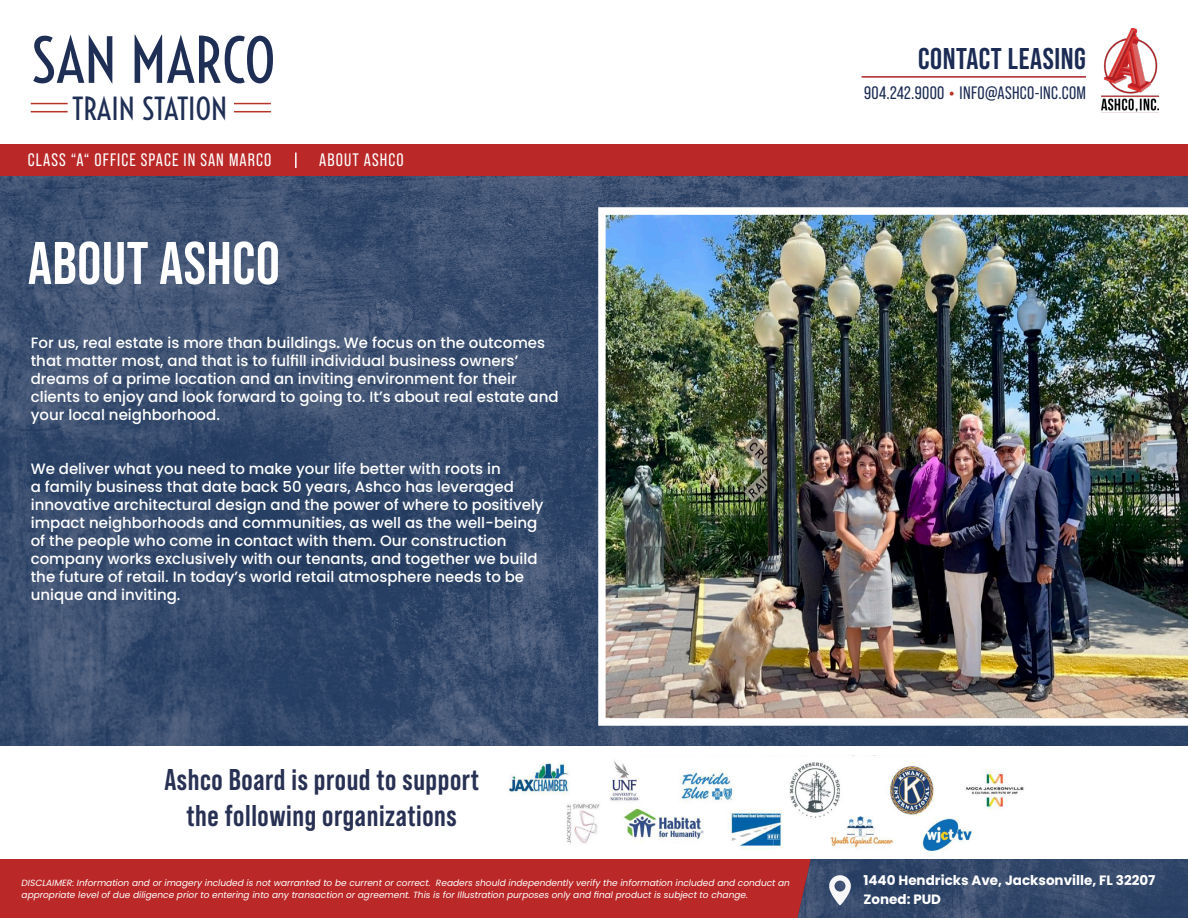
<style>
.page{position:relative;width:1188px;height:918px;background:#fff}
.page>*{position:absolute;margin:0;border:0;box-sizing:border-box;transform-origin:0 0}
.t1{font:700 60px "Bebas Neue Pro";letter-spacing:.01em;color:#fff}
.t2{font:60px "Voltaire";color:#1e2e54}
.t3{font:700 30px/36px "Bebas Neue Pro";letter-spacing:.02em;color:#283153;text-align:center}
.t4{font:700 30px "Bebas Neue Pro";letter-spacing:.02em;color:#1b2b53}
.t5{font:30px "Voltaire";letter-spacing:-.005em;color:#1e2e54}
.t6{font:18px "Bebas Neue Pro";letter-spacing:.06em;color:#fff}
.t7{font:18px "Bebas Neue Pro";letter-spacing:.02em;color:#1b2b53}
.t8{font:500 15px/18px "Poppins";color:#fff}
.t9{font:700 13.5px "Poppins";color:#fff}
.t10{font:italic 9px/12px "Poppins";color:#fff}
</style>
<div class="page">
<hr style="left:862px;top:76px;width:224px;height:2px;background:#ac2325">
<svg style="left:950px;top:92px;width:4px;height:4px"></svg>
<img style="left:1102px;top:29px;width:56px;height:83px">
<div style="left:0;top:144px;width:1188px;height:32px;background:#ba2828"></div>
<hr style="left:31px;top:111px;width:37px;height:1px;background:#b73429">
<hr style="left:234px;top:111px;width:37px;height:1px;background:#b73429">
<hr style="left:31px;top:103px;width:37px;height:1px;background:#b73429">
<hr style="left:234px;top:103px;width:37px;height:1px;background:#b73429">
<div style="left:0;top:859px;width:811px;height:59px;background:#ba2828"></div>
<svg style="left:798px;top:859px;width:390px;height:59px;background:#394a6b"></svg>
<img style="left:0;top:176px;width:1188px;height:570px">
<img style="left:508px;top:760px;width:516px;height:96px">
<svg style="left:295px;top:153px;width:2px;height:15px"></svg>
<img style="left:598px;top:207px;width:590px;height:519px">
<h1 class="t2" style="left:31px;top:12px;width:247px">SAN MARCO</h1>
<h2 class="t5" style="left:73px;top:85px;width:156px">TRAIN STATION</h2>
<p class="t6" style="left:28px;top:150px;width:245px">CLASS “A“ OFFICE SPACE IN SAN MARCO</p>
<p class="t1" style="left:28px;top:229px;width:253px">ABOUT ASHCO</p>
<p class="t6" style="left:319px;top:150px;width:86px">ABOUT ASHCO</p>
<p class="t8" style="left:31px;top:333px;width:529px">For us, real estate is more than buildings. We focus on the outcomes that matter most, and that is to fulfill individual business owners’ dreams of a prime location and an inviting environment for their clients to enjoy and look forward to going to. It’s about real estate and your local neighborhood.</p>
<p class="t8" style="left:31px;top:459px;width:515px">We deliver what you need to make your life better with roots in<br>a family business that date back 50 years, Ashco has leveraged innovative architectural design and the power of where to positively impact neighborhoods and communities, as well as the well-being of the people who come in contact with them. Our construction company works exclusively with our tenants, and together we build the future of retail. In today’s world retail atmosphere needs to be unique and inviting.</p>
<p class="t3" style="left:164px;top:762px;width:316px">Ashco Board is proud to support the following organizations</p>
<h2 class="t4" style="left:918px;top:42px;width:169px">CONTACT LEASING</h2>
<p class="t7" style="left:864px;top:83px;width:223px">904.242.9000 INFO@ASHCO-INC.COM</p>
<p class="t10" style="left:22px;top:877px;width:770px">DISCLAIMER: Information and or imagery included is not warranted to be current or correct. Readers should independently verify the information included and conduct an appropriate level of due diligence prior to entering into any transaction or agreement. This is for Illustration purposes only and final product is subject to change.</p>
<p class="t9" style="left:863px;top:873px;width:294px">1440 Hendricks Ave, Jacksonville, FL 32207</p>
<p class="t9" style="left:863px;top:891px;width:79px">Zoned: PUD</p>
</div>
